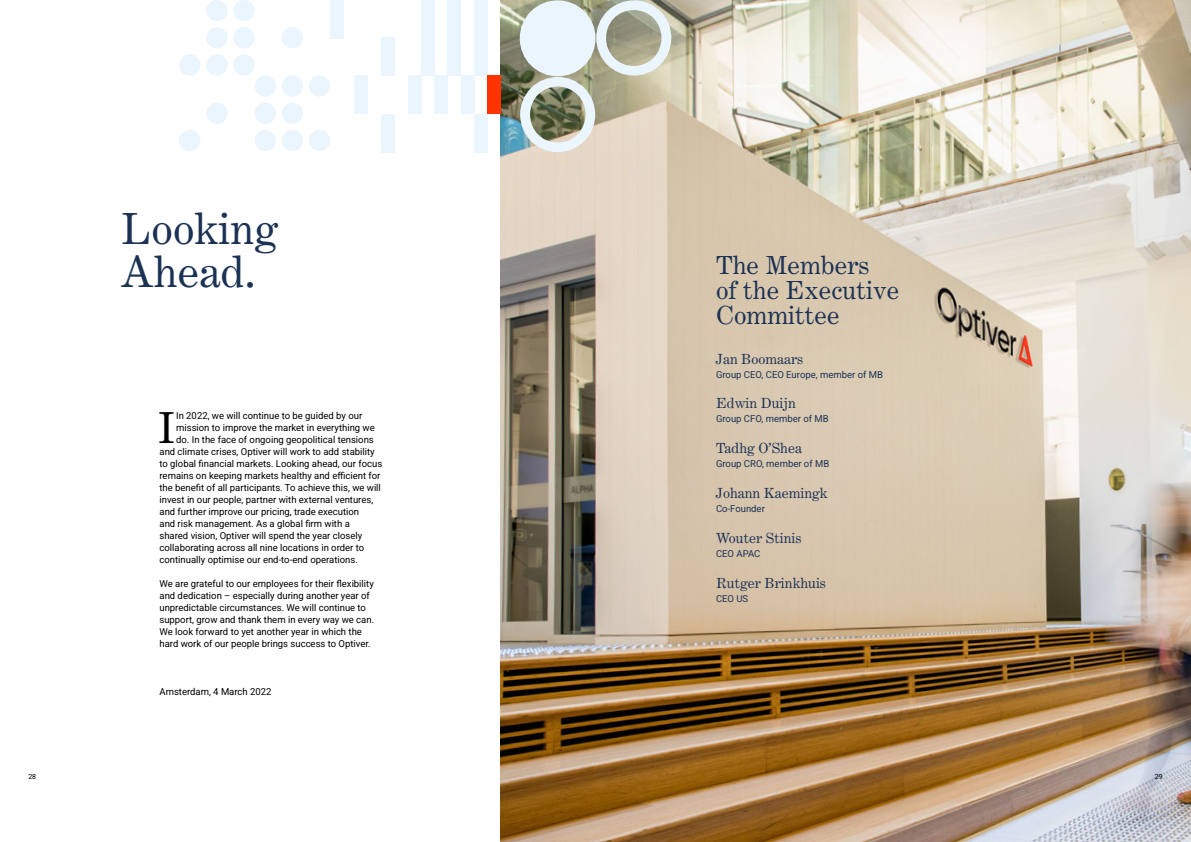
<style>
.page{position:relative;width:1191px;height:842px;background:#fff}
.page>*{position:absolute;margin:0;border:0;box-sizing:border-box;transform-origin:0 0}
.t1{font:43px/43px "Century Expanded LT Std";color:#1c3255}
.t2{font:42.8px "Century Expanded LT Std";color:#000}
.t3{font:25px/25px "Century Expanded LT Std";color:#1c3255}
.t4{font:14px "Century Expanded LT Std";color:#1c3255}
.t5{font:9.5px/12px "Roboto";color:#000}
.t6{font:9.5px "Roboto";color:#1c3255}
.t7{font:7px "Roboto";color:#000}
</style>
<div class="page">
<img style="left:501px;top:0;width:690px;height:842px">
<div style="left:474px;top:0;width:14px;height:75px;background:#ebf5fd"></div>
<div style="left:448px;top:0;width:13px;height:75px;background:#ebf5fd"></div>
<div style="left:421px;top:0;width:13px;height:75px;background:#ebf5fd"></div>
<div style="left:461px;top:75px;width:13px;height:39px;background:#ebf5fd"></div>
<div style="left:474px;top:114px;width:14px;height:38px;background:#ebf5fd"></div>
<div style="left:488px;top:75px;width:13px;height:39px;background:#f30"></div>
<div style="left:434px;top:75px;width:14px;height:39px;background:#ebf5fd"></div>
<div style="left:408px;top:75px;width:13px;height:39px;background:#ebf5fd"></div>
<div style="left:381px;top:38px;width:13px;height:38px;background:#ebf5fd"></div>
<div style="left:330px;top:0;width:13px;height:38px;background:#ebf5fd"></div>
<div style="left:381px;top:114px;width:13px;height:38px;background:#ebf5fd"></div>
<div style="left:354px;top:75px;width:14px;height:39px;background:#ebf5fd"></div>
<div style="left:309px;top:130px;width:21px;height:21px;background:#ebf5fd;border-radius:50%"></div>
<div style="left:282px;top:130px;width:21px;height:21px;background:#ebf5fd;border-radius:50%"></div>
<div style="left:255px;top:130px;width:21px;height:21px;background:#ebf5fd;border-radius:50%"></div>
<div style="left:282px;top:103px;width:21px;height:21px;background:#ebf5fd;border-radius:50%"></div>
<div style="left:255px;top:103px;width:21px;height:21px;background:#ebf5fd;border-radius:50%"></div>
<div style="left:309px;top:75px;width:21px;height:22px;background:#ebf5fd;border-radius:50%"></div>
<div style="left:282px;top:75px;width:21px;height:22px;background:#ebf5fd;border-radius:50%"></div>
<div style="left:255px;top:75px;width:21px;height:22px;background:#ebf5fd;border-radius:50%"></div>
<div style="left:233px;top:54px;width:21px;height:22px;background:#ebf5fd;border-radius:50%"></div>
<div style="left:206px;top:54px;width:21px;height:22px;background:#ebf5fd;border-radius:50%"></div>
<div style="left:179px;top:54px;width:21px;height:22px;background:#ebf5fd;border-radius:50%"></div>
<div style="left:233px;top:27px;width:21px;height:21px;background:#ebf5fd;border-radius:50%"></div>
<div style="left:206px;top:27px;width:21px;height:21px;background:#ebf5fd;border-radius:50%"></div>
<div style="left:282px;top:27px;width:21px;height:21px;background:#ebf5fd;border-radius:50%"></div>
<div style="left:179px;top:130px;width:21px;height:21px;background:#ebf5fd;border-radius:50%"></div>
<div style="left:206px;top:103px;width:21px;height:21px;background:#ebf5fd;border-radius:50%"></div>
<div style="left:233px;top:0;width:21px;height:21px;background:#ebf5fd;border-radius:50%"></div>
<div style="left:206px;top:0;width:21px;height:21px;background:#ebf5fd;border-radius:50%"></div>
<svg style="left:520px;top:0;width:151px;height:152px;background:#c2c3b6"></svg>
<h1 class="t1" style="left:120px;top:207px;width:159px">Looking<br>Ahead.</h1>
<h2 class="t2" style="left:157px;top:401px;width:21px">I</h2>
<p class="t5" style="left:176px;top:409px;width:188px">In 2022, we will continue to be guided by our</p>
<p class="t5" style="left:176px;top:421px;width:200px">mission to improve the market in everything we</p>
<p class="t5" style="left:176px;top:433px;width:199px">do. In the face of ongoing geopolitical tensions</p>
<p class="t5" style="left:159px;top:445px;width:217px">and climate crises, Optiver will work to add stability</p>
<p class="t5" style="left:159px;top:457px;width:224px">to global financial markets. Looking ahead, our focus</p>
<p class="t5" style="left:159px;top:469px;width:222px">remains on keeping markets healthy and efficient for</p>
<p class="t5" style="left:159px;top:481px;width:223px">the benefit of all participants. To achieve this, we will</p>
<p class="t5" style="left:159px;top:493px;width:215px">invest in our people, partner with external ventures,</p>
<p class="t5" style="left:159px;top:505px;width:201px">and further improve our pricing, trade execution</p>
<p class="t5" style="left:159px;top:517px;width:192px">and risk management. As a global firm with a</p>
<p class="t5" style="left:159px;top:529px;width:204px">shared vision, Optiver will spend the year closely</p>
<p class="t5" style="left:159px;top:541px;width:206px">collaborating across all nine locations in order to</p>
<p class="t5" style="left:159px;top:553px;width:200px">continually optimise our end-to-end operations.</p>
<p class="t5" style="left:159px;top:577px;width:216px">We are grateful to our employees for their flexibility and dedication – especially during another year of unpredictable circumstances. We will continue to support, grow and thank them in every way we can.<br>We look forward to yet another year in which the hard work of our people brings success to Optiver.</p>
<p class="t5" style="left:159px;top:685px;width:113px">Amsterdam, 4 March 2022</p>
<h3 class="t3" style="left:716px;top:252px;width:185px">The Members<br>of the Executive<br>Committee</h3>
<h3 class="t4" style="left:716px;top:350px;width:89px">Jan Boomaars</h3>
<p class="t6" style="left:716px;top:367px;width:168px">Group CEO, CEO Europe, member of MB</p>
<h3 class="t4" style="left:716px;top:395px;width:81px">Edwin Duijn</h3>
<p class="t6" style="left:716px;top:412px;width:114px">Group CFO, member of MB</p>
<h3 class="t4" style="left:716px;top:440px;width:88px">Tadhg O’Shea</h3>
<p class="t6" style="left:716px;top:457px;width:115px">Group CRO, member of MB</p>
<h3 class="t4" style="left:716px;top:484px;width:113px">Johann Kaemingk</h3>
<p class="t6" style="left:716px;top:502px;width:50px">Co-Founder</p>
<h3 class="t4" style="left:716px;top:529px;width:87px">Wouter Stinis</h3>
<p class="t6" style="left:716px;top:547px;width:46px">CEO APAC</p>
<h3 class="t4" style="left:716px;top:574px;width:112px">Rutger Brinkhuis</h3>
<p class="t6" style="left:716px;top:591px;width:34px">CEO US</p>
<p class="t7" style="left:28px;top:771px;width:9px">28</p>
<p class="t7" style="left:1154px;top:771px;width:9px">29</p>
</div>
